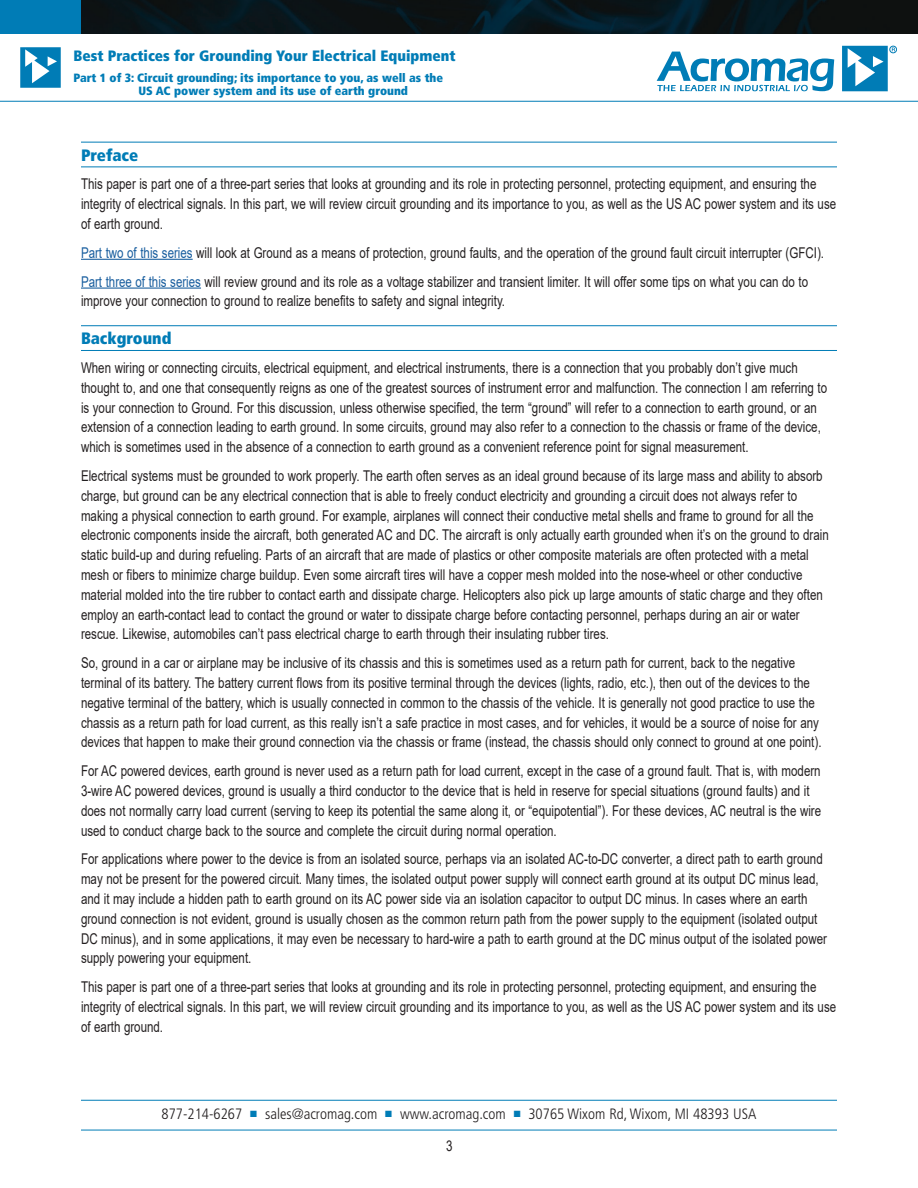
<style>
.page{position:relative;width:918px;height:1188px;background:#fff}
.page>*{position:absolute;margin:0;border:0;box-sizing:border-box;transform-origin:0 0}
.Subhead_Ruled{font:900 condensed 16.5px "Frutiger";color:#007cb6}
.t1{font:300 condensed 15px "Frutiger";color:#231f20}
.t2{font:900 condensed 15px "Frutiger";color:#007cb6}
.Bodytext{font:14.85px/19.8px "Arial";color:#231f20;scale:.78 1}
.t3{font:900 condensed 12px/13.5px "Frutiger";color:#007cb6}
.s1{color:#175d9e}
.s2{color:#007cb6}
</style>
<div class="page">
<img style="left:81px;top:0;width:837px;height:34px">
<div style="left:0;top:0;width:81px;height:33px;background:#007cb6"></div>
<hr style="left:81px;top:142px;width:756px;height:1px;background:#007cb6">
<hr style="left:81px;top:167px;width:756px;height:1px;background:#007cb6">
<hr style="left:81px;top:259px;width:112px;height:1px;background:#175d9e">
<hr style="left:81px;top:288px;width:120px;height:1px;background:#175d9e">
<hr style="left:81px;top:325px;width:756px;height:1px;background:#007cb6">
<hr style="left:81px;top:350px;width:756px;height:1px;background:#007cb6">
<hr style="left:81px;top:1100px;width:756px;height:1px;background:#007cb6">
<hr style="left:81px;top:1130px;width:756px;height:1px;background:#007cb6">
<hr style="left:0;top:101px;width:918px;height:1px;background:#007cb6">
<div style="left:890px;top:46px;width:7px;height:7px;border:1px solid #007cb6;border-radius:50%"></div>
<svg style="left:842px;top:46px;width:53px;height:45px"></svg>
<svg style="left:657px;top:52px;width:177px;height:39px"></svg>
<svg style="left:20px;top:47px;width:41px;height:41px"></svg>
<p class="t2" style="left:73px;top:46px;width:384px">Best Practices for Grounding Your Electrical Equipment</p>
<p class="t3" style="left:138px;top:71px;width:306px;text-indent:-65px">Part 1 of 3: Circuit grounding; its importance to you, as well as the<br>US AC power system and its use of earth ground</p>
<p class="Subhead_Ruled" style="left:81px;top:145px;width:59px">Preface</p>
<p class="Bodytext" style="left:81px;top:174px;width:970px">This paper is part one of a three-part series that looks at grounding and its role in protecting personnel, protecting equipment, and ensuring the integrity of electrical signals. In this part, we will review circuit grounding and its importance to you, as well as the US AC power system and its use of earth ground.</p>
<p class="Bodytext" style="left:81px;top:242px;width:954px"><span class="s1">Part two of this series</span> will look at Ground as a means of protection, ground faults, and the operation of the ground fault circuit interrupter (GFCI).</p>
<p class="Bodytext" style="left:81px;top:271px;width:934px"><span class="s1">Part three of this series</span> will review ground and its role as a voltage stabilizer and transient limiter. It will offer some tips on what you can do to improve your connection to ground to realize benefits to safety and signal integrity.</p>
<p class="Subhead_Ruled" style="left:81px;top:328px;width:92px">Background</p>
<p class="Bodytext" style="left:81px;top:358px;width:958px">When wiring or connecting circuits, electrical equipment, and electrical instruments, there is a connection that you probably don’t give much thought to, and one that consequently reigns as one of the greatest sources of instrument error and malfunction. The connection I am referring to is your connection to Ground. For this discussion, unless otherwise specified, the term “ground” will refer to a connection to earth ground, or an extension of a connection leading to earth ground. In some circuits, ground may also refer to a connection to the chassis or frame of the device, which is sometimes used in the absence of a connection to earth ground as a convenient reference point for signal measurement.</p>
<p class="Bodytext" style="left:81px;top:466px;width:960px">Electrical systems must be grounded to work properly. The earth often serves as an ideal ground because of its large mass and ability to absorb charge, but ground can be any electrical connection that is able to freely conduct electricity and grounding a circuit does not always refer to making a physical connection to earth ground. For example, airplanes will connect their conductive metal shells and frame to ground for all the electronic components inside the aircraft, both generated AC and DC. The aircraft is only actually earth grounded when it’s on the ground to drain static build-up and during refueling. Parts of an aircraft that are made of plastics or other composite materials are often protected with a metal mesh or fibers to minimize charge buildup. Even some aircraft tires will have a copper mesh molded into the nose-wheel or other conductive material molded into the tire rubber to contact earth and dissipate charge. Helicopters also pick up large amounts of static charge and they often employ an earth-contact lead to contact the ground or water to dissipate charge before contacting personnel, perhaps during an air or water rescue. Likewise, automobiles can’t pass electrical charge to earth through their insulating rubber tires.</p>
<p class="Bodytext" style="left:81px;top:653px;width:951px">So, ground in a car or airplane may be inclusive of its chassis and this is sometimes used as a return path for current, back to the negative terminal of its battery. The battery current flows from its positive terminal through the devices (lights, radio, etc.), then out of the devices to the negative terminal of the battery, which is usually connected in common to the chassis of the vehicle. It is generally not good practice to use the chassis as a return path for load current, as this really isn’t a safe practice in most cases, and for vehicles, it would be a source of noise for any devices that happen to make their ground connection via the chassis or frame (instead, the chassis should only connect to ground at one point).</p>
<p class="Bodytext" style="left:81px;top:761px;width:950px">For AC powered devices, earth ground is never used as a return path for load current, except in the case of a ground fault. That is, with modern 3-wire AC powered devices, ground is usually a third conductor to the device that is held in reserve for special situations (ground faults) and it does not normally carry load current (serving to keep its potential the same along it, or “equipotential”). For these devices, AC neutral is the wire used to conduct charge back to the source and complete the circuit during normal operation.</p>
<p class="Bodytext" style="left:81px;top:849px;width:958px">For applications where power to the device is from an isolated source, perhaps via an isolated AC-to-DC converter, a direct path to earth ground may not be present for the powered circuit. Many times, the isolated output power supply will connect earth ground at its output DC minus lead, and it may include a hidden path to earth ground on its AC power side via an isolation capacitor to output DC minus. In cases where an earth ground connection is not evident, ground is usually chosen as the common return path from the power supply to the equipment (isolated output DC minus), and in some applications, it may even be necessary to hard-wire a path to earth ground at the DC minus output of the isolated power supply powering your equipment.</p>
<p class="Bodytext" style="left:81px;top:977px;width:970px">This paper is part one of a three-part series that looks at grounding and its role in protecting personnel, protecting equipment, and ensuring the integrity of electrical signals. In this part, we will review circuit grounding and its importance to you, as well as the US AC power system and its use of earth ground.</p>
<p class="t1" style="left:161px;top:1105px;width:597px">877-214-6267 <span class="s2">■</span> sales@acromag.com <span class="s2">■</span> www.acromag.com <span class="s2">■</span> 30765 Wixom Rd, Wixom, MI 48393 USA</p>
<p class="Bodytext" style="left:446px;top:1136px;width:10px">3</p>
</div>
